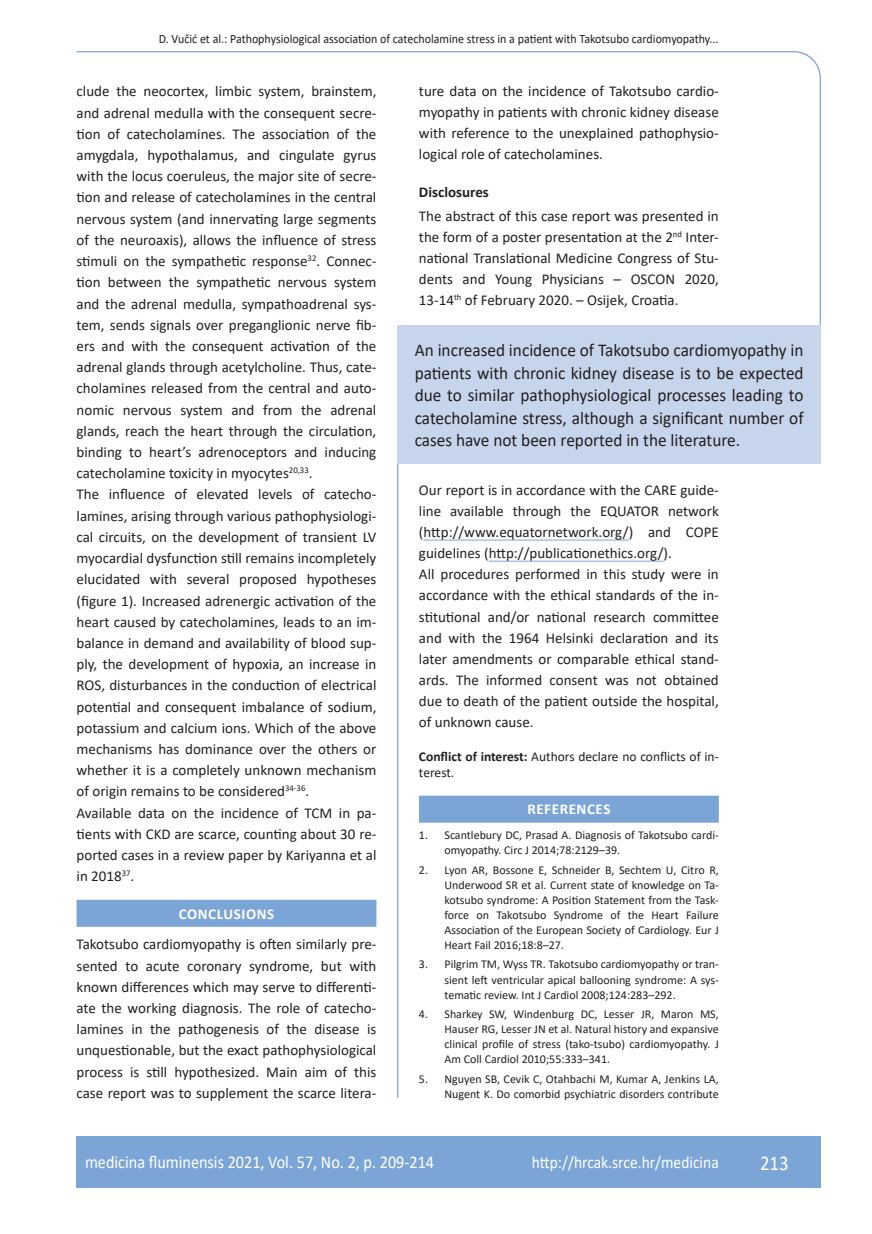
<style>
.page{position:relative;width:872px;height:1234px;background:#fff}
.page>*{position:absolute;margin:0;border:0;box-sizing:border-box;transform-origin:0 0}
.t1{font:21px "Calibri";color:#fff;scale:.9 1}
.anterfile{font:18px/22.5px "Calibri";color:#231f20;text-align:justify;scale:.96 1}
.t2{font:18px "Calibri";color:#fff;scale:.9 1}
.t3{font:17.25px "Calibri";color:#fff;scale:.9 1}
.osnovni_tekst_engl{font:15px/21.1px "Calibri";color:#231f20;text-align:justify}
.naslov_ruler{font:700 15px "Calibri";letter-spacing:.04em;color:#fff}
.podnaslov{font:700 15px "Calibri";color:#231f20}
.izjava{font:13.5px/16.6px "Calibri";color:#231f20}
.glava{font:12.75px "Calibri";color:#231f20;scale:.94 1}
.literatura{font:12px/15.1px "Calibri";color:#231f20;text-align:justify}
.s1{font-weight:700}
</style>
<div class="page">
<svg style="left:76px;top:51px;width:745px;height:275px"></svg>
<hr style="left:397px;top:463px;width:1px;height:634px;background:#7ca5d7">
<div style="left:77px;top:1135px;width:744px;height:51px;background:#7ca5d7"></div>
<div style="left:77px;top:899px;width:299px;height:27px;background:#7ca5d7"></div>
<div style="left:398px;top:325px;width:422px;height:138px;background:#c6d5ec"></div>
<hr style="left:423px;top:539px;width:205px;height:1px;background:#7ca5d7">
<hr style="left:489px;top:560px;width:174px;height:1px;background:#7ca5d7">
<div style="left:419px;top:795px;width:300px;height:27px;background:#7ca5d7"></div>
<p class="glava" style="left:159px;top:29px;width:597px">D. Vučić et al.: Pathophysiological association of catecholamine stress in a patient with Takotsubo cardiomyopathy...</p>
<p class="osnovni_tekst_engl" style="left:77px;top:80px;width:301px">clude the neocortex, limbic system, brainstem, and adrenal medulla with the consequent secre&shy;tion of catecholamines. The association of the amygdala, hypothalamus, and cingulate gyrus with the locus coeruleus, the major site of secre&shy;tion and release of catecholamines in the central nervous system (and innervating large segments of the neuroaxis), allows the influence of stress stimuli on the sympathetic response<sup>32</sup>. Connec&shy;tion between the sympathetic nervous system and the adrenal medulla, sympathoadrenal sys&shy;tem, sends signals over preganglionic nerve fib&shy;ers and with the consequent activation of the adrenal glands through acetylcholine. Thus, cate&shy;cholamines released from the central and auto&shy;nomic nervous system and from the adrenal glands, reach the heart through the circulation, binding to heart’s adrenoceptors and inducing catecholamine toxicity in myocytes<sup>20,33</sup>.</p>
<p class="osnovni_tekst_engl" style="left:77px;top:483px;width:301px">The influence of elevated levels of catecho&shy;lamines, arising through various pathophysiologi&shy;cal circuits, on the development of transient LV myocardial dysfunction still remains incompletely elucidated with several proposed hypotheses (figure 1). Increased adrenergic activation of the heart caused by catecholamines, leads to an im&shy;balance in demand and availability of blood sup&shy;ply, the development of hypoxia, an increase in ROS, disturbances in the conduction of electrical potential and consequent imbalance of sodium, potassium and calcium ions. Which of the above mechanisms has dominance over the others or whether it is a completely unknown mechanism of origin remains to be considered<sup>34-36</sup>.</p>
<p class="osnovni_tekst_engl" style="left:77px;top:801px;width:301px">Available data on the incidence of TCM in pa&shy;tients with CKD are scarce, counting about 30 re&shy;ported cases in a review paper by Kariyanna et al in 2018<sup>37</sup>.</p>
<p class="naslov_ruler" style="left:179px;top:902px;width:97px">CONCLUSIONS</p>
<p class="osnovni_tekst_engl" style="left:77px;top:933px;width:301px">Takotsubo cardiomyopathy is often similarly pre&shy;sented to acute coronary syndrome, but with known differences which may serve to differenti&shy;ate the working diagnosis. The role of catecho&shy;lamines in the pathogenesis of the disease is unquestionable, but the exact pathophysiological process is still hypothesized. Main aim of this case report was to supplement the scarce litera-</p>
<p class="osnovni_tekst_engl" style="left:419px;top:80px;width:301px">ture data on the incidence of Takotsubo cardio&shy;myopathy in patients with chronic kidney disease with reference to the unexplained pathophysio&shy;logical role of catecholamines.</p>
<p class="podnaslov" style="left:419px;top:182px;width:71px">Disclosures</p>
<p class="osnovni_tekst_engl" style="left:419px;top:205px;width:301px">The abstract of this case report was presented in the form of a poster presentation at the 2<sup>nd</sup> Inter&shy;national Translational Medicine Congress of Stu&shy;dents and Young Physicians – OSCON 2020, 13-14<sup>th</sup> of February 2020. – Osijek, Croatia.</p>
<p class="anterfile" style="left:415px;top:338px;width:407px">An increased incidence of Takotsubo cardiomyopathy in patients with chronic kidney disease is to be expected due to similar pathophysiological processes leading to catecholamine stress, although a significant number of cases have not been reported in the literature.</p>
<p class="osnovni_tekst_engl" style="left:419px;top:479px;width:301px">Our report is in accordance with the CARE guide&shy;line available through the EQUATOR network (http://www.equatornetwork.org/) and COPE guidelines (http://publicationethics.org/).</p>
<p class="osnovni_tekst_engl" style="left:419px;top:563px;width:301px">All procedures performed in this study were in accordance with the ethical standards of the in&shy;stitutional and/or national research committee and with the 1964 Helsinki declaration and its later amendments or comparable ethical stand&shy;ards. The informed consent was not obtained due to death of the patient outside the hospital, of unknown cause.</p>
<p class="izjava" style="left:419px;top:747px;width:301px"><span class="s1">Conflict of interest:</span> Authors declare no conflicts of in&shy;terest.</p>
<p class="naslov_ruler" style="left:527px;top:798px;width:85px">REFERENCES</p>
<p class="literatura" style="left:444px;top:827px;width:276px;text-indent:-26px">1. Scantlebury DC, Prasad A. Diagnosis of Takotsubo cardi&shy;omyopathy. Circ J 2014;78:2129–39.</p>
<p class="literatura" style="left:444px;top:861px;width:276px;text-indent:-26px">2. Lyon AR, Bossone E, Schneider B, Sechtem U, Citro R, Underwood SR et al. Current state of knowledge on Ta&shy;kotsubo syndrome: A Position Statement from the Task&shy;force on Takotsubo Syndrome of the Heart Failure Association of the European Society of Cardiology. Eur J Heart Fail 2016;18:8–27.</p>
<p class="literatura" style="left:444px;top:956px;width:276px;text-indent:-26px">3. Pilgrim TM, Wyss TR. Takotsubo cardiomyopathy or tran&shy;sient left ventricular apical ballooning syndrome: A sys&shy;tematic review. Int J Cardiol 2008;124:283–292.</p>
<p class="literatura" style="left:444px;top:1005px;width:276px;text-indent:-26px">4. Sharkey SW, Windenburg DC, Lesser JR, Maron MS, Hauser RG, Lesser JN et al. Natural history and expansive clinical profile of stress (tako-tsubo) cardiomyopathy. J Am Coll Cardiol 2010;55:333–341.</p>
<p class="literatura" style="left:419px;top:1070px;width:301px;text-align:right">5. Nguyen SB, Cevik C, Otahbachi M, Kumar A, Jenkins LA,<br>Nugent K. Do comorbid psychiatric disorders contribute</p>
<p class="t2" style="left:85px;top:1149px;width:389px">medicina fluminensis 2021, Vol. 57, No. 2, p. 209-214</p>
<p class="t3" style="left:532px;top:1150px;width:209px">http://hrcak.srce.hr/medicina</p>
<p class="t1" style="left:760px;top:1147px;width:33px">213</p>
</div>
